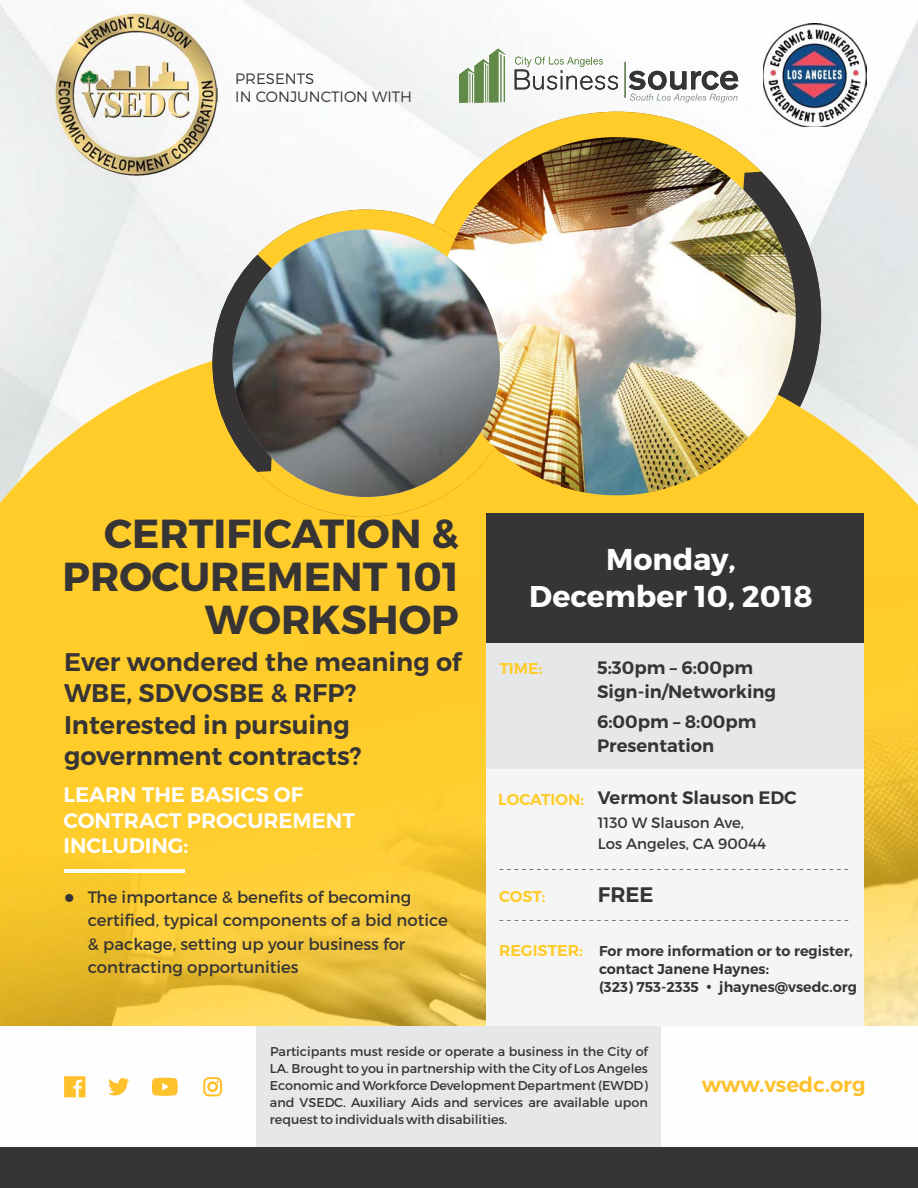
<style>
.page{position:relative;width:918px;height:1188px;background:#fff}
.page>*{position:absolute;margin:0;border:0;box-sizing:border-box;transform-origin:0 0}
.t1{font:700 40.5px/42.9px "Montserrat";color:#373435;text-align:right}
.t2{font:700 30px/36.3px "Montserrat";color:#fefefe;text-align:center}
.t3{font:600 25.5px/31px "Montserrat";color:#373435}
.t4{font:600 21px/25.7px "Montserrat";color:#fefefe}
.t5{font:600 21px "Montserrat";color:#fec12c}
.t6{font:600 21px "Montserrat";color:#373435}
.t7{font:600 18px/23.5px "Montserrat";color:#373435}
.t8{font:16.5px/23.2px "Montserrat";color:#373435}
.t9{font:600 15.75px "Montserrat";color:#ffcc29}
.t10{font:15px/21.8px "Montserrat";color:#373435}
.t11{font:300 15px/18px "Montserrat";color:#373435}
.t12{font:600 14.25px/17.9px "Montserrat";color:#373435}
.t13{font:12.75px/17px "Montserrat";color:#373435;text-align:justify}
.s1{font-size:15.75px;color:#ffcc29}
</style>
<div class="page">
<svg style="left:821px;top:19px;width:97px;height:308px;fill:#e3e6e6"></svg>
<img style="left:0;top:0;width:821px;height:327px">
<svg style="left:392px;top:92px;width:369px;height:103px"></svg>
<img style="left:412px;top:112px;width:349px;height:215px">
<img style="left:743px;top:172px;width:78px;height:155px">
<svg style="left:0;top:327px;width:918px;height:246px;background:#e8cd72"></svg>
<img style="left:0;top:573px;width:918px;height:453px">
<svg style="left:258px;top:195px;width:277px;height:337px"></svg>
<svg style="left:257px;top:209px;width:263px;height:308px;fill:#ffcc29"></svg>
<div style="left:256px;top:1026px;width:406px;height:122px;background:#e6e7e8"></div>
<svg style="left:152px;top:1078px;width:26px;height:18px"></svg>
<div style="left:203px;top:1077px;width:19px;height:19px;border:2px solid #fec12c;border-radius:5px"></div>
<div style="left:207px;top:1081px;width:11px;height:11px;border:2px solid #fec12c;border-radius:50%"></div>
<svg style="left:64px;top:1076px;width:21px;height:21px"></svg>
<svg style="left:108px;top:1078px;width:21px;height:17px"></svg>
<img style="left:55px;top:14px;width:162px;height:162px">
<hr style="left:64px;top:869px;width:120px;height:4px;background:#fefefe">
<hr style="left:625px;top:62px;width:1px;height:36px;background:#618a48">
<svg style="left:515px;top:57px;width:103px;height:33px"></svg>
<svg style="left:459px;top:49px;width:47px;height:54px"></svg>
<svg style="left:629px;top:71px;width:109px;height:32px"></svg>
<img style="left:763px;top:24px;width:103px;height:103px">
<img style="left:460px;top:137px;width:157px;height:92px">
<div style="left:0;top:1148px;width:918px;height:40px;background:#373435"></div>
<div style="left:486px;top:513px;width:378px;height:499px;background:#373435"></div>
<div style="left:486px;top:643px;width:378px;height:369px;background:#e6e7e8"></div>
<div style="left:486px;top:770px;width:378px;height:256px;background:#f5f5f5"></div>
<svg style="left:500px;top:920px;width:349px;height:1px"></svg>
<svg style="left:500px;top:869px;width:349px;height:1px"></svg>
<img style="left:232px;top:230px;width:268px;height:267px;border-radius:50%">
<img style="left:294px;top:230px;width:72px;height:20px">
<svg style="left:212px;top:255px;width:60px;height:217px;background:#76725d"></svg>
<p class="t11" style="left:235px;top:69px;width:178px">PRESENTS<br>IN CONJUNCTION WITH</p>
<h1 class="t1" style="left:63px;top:512px;width:398px">CERTIFICATION &amp;<br>PROCUREMENT 101<br>WORKSHOP</h1>
<h3 class="t3" style="left:64px;top:647px;width:399px">Ever wondered the meaning of<br>WBE, SDVOSBE &amp; RFP?<br>Interested in pursuing government contracts?</h3>
<h3 class="t4" style="left:63px;top:782px;width:293px">LEARN THE BASICS OF<br>CONTRACT PROCUREMENT<br>INCLUDING:</h3>
<p class="t8" style="left:88px;top:886px;width:361px;text-indent:-24px">● The importance &amp; benefits of becoming certified, typical components of a bid notice &amp; package, setting up your business for contracting opportunities</p>
<h2 class="t2" style="left:529px;top:542px;width:285px">Monday,<br>December 10, 2018</h2>
<p class="t9" style="left:499px;top:659px;width:44px">TIME:</p>
<h3 class="t7" style="left:597px;top:656px;width:181px">5:30pm – 6:00pm<br>Sign-in/Networking</h3>
<h3 class="t7" style="left:597px;top:710px;width:161px">6:00pm – 8:00pm<br>Presentation</h3>
<p class="t9" style="left:498px;top:789px;width:87px">LOCATION:</p>
<h3 class="t7" style="left:598px;top:786px;width:200px">Vermont Slauson EDC</h3>
<p class="t10" style="left:598px;top:811px;width:170px">1130 W Slauson Ave,<br>Los Angeles, CA 90044</p>
<p class="t9" style="left:499px;top:887px;width:48px">COST:</p>
<h3 class="t6" style="left:598px;top:882px;width:57px">FREE</h3>
<p class="t12" style="left:599px;top:942px;width:255px;text-indent:-100px"><span class="s1">REGISTER:</span> For more information or to register, contact Janene Haynes:<br>(323) 753-2335</p>
<p class="t12" style="left:719px;top:978px;width:139px">jhaynes@vsedc.org</p>
<p class="t13" style="left:270px;top:1043px;width:380px">Participants must reside or operate a business in the City of LA. Brought to you in partnership with the City of Los Angeles Economic and Workforce Development Department (EWDD) and VSEDC. Auxiliary Aids and services are available upon request to individuals with disabilities.</p>
<h3 class="t5" style="left:702px;top:1072px;width:165px">www.vsedc.org</h3>
</div>
